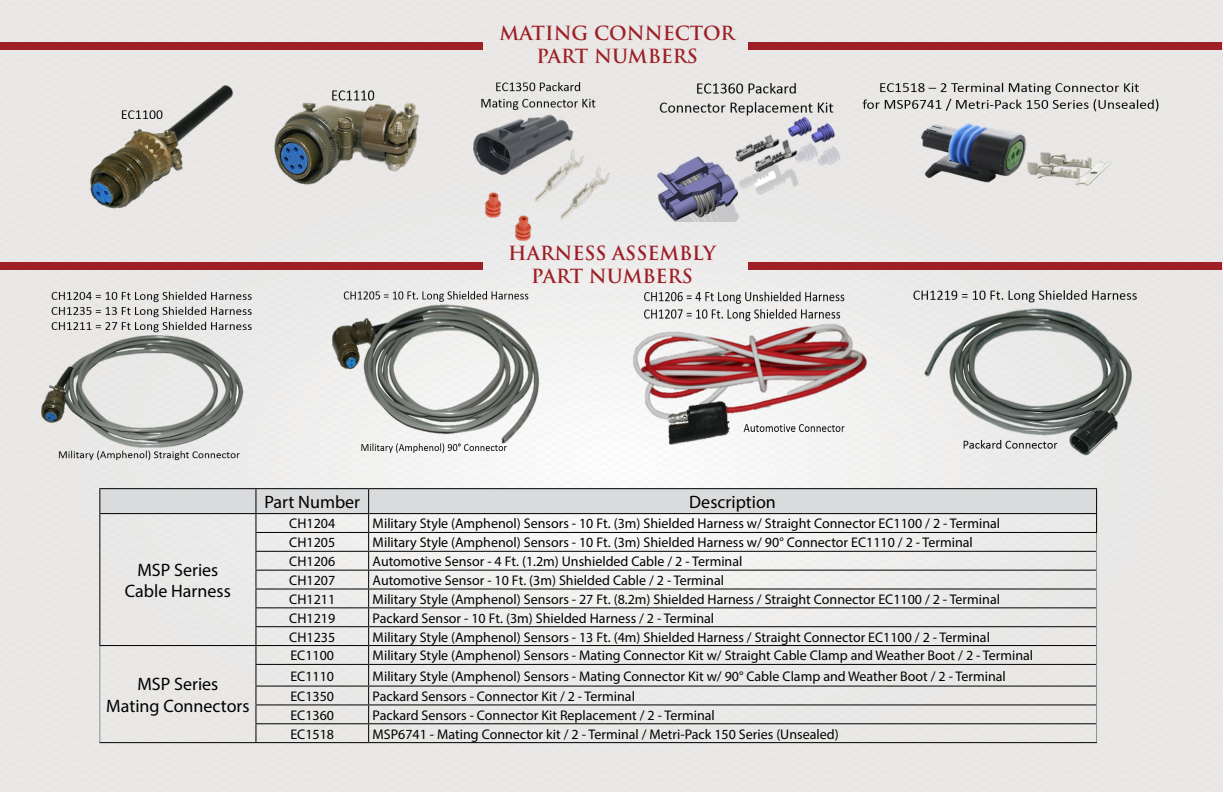
<style>
.page{position:relative;width:1224px;height:792px;background:#fff}
.page>*{position:absolute;margin:0;border:0;box-sizing:border-box;transform-origin:0 0}
.t1{font:700 19px/22.8px "Trajan Pro";color:#9f1f26;text-align:center}
.t2{font:18px/21.6px "Myriad Pro";color:#000;text-align:center}
.t3{font:14px "Myriad Pro";color:#000}
</style>
<div class="page">
<img style="left:0;top:0;width:1223px;height:792px">
<div style="left:0;top:42px;width:482px;height:8px;background:#9f1f26"></div>
<div style="left:748px;top:42px;width:474px;height:8px;background:#9f1f26"></div>
<img style="left:89px;top:84px;width:147px;height:125px">
<img style="left:272px;top:81px;width:149px;height:106px">
<img style="left:474px;top:74px;width:139px;height:172px">
<img style="left:658px;top:74px;width:187px;height:147px">
<div style="left:0;top:262px;width:482px;height:8px;background:#9f1f26"></div>
<div style="left:748px;top:262px;width:474px;height:8px;background:#9f1f26"></div>
<img style="left:36px;top:284px;width:223px;height:183px">
<img style="left:327px;top:283px;width:215px;height:177px">
<img style="left:626px;top:288px;width:247px;height:159px">
<img style="left:910px;top:281px;width:236px;height:179px">
<hr style="left:99px;top:742px;width:157px;height:1px;background:#000">
<hr style="left:256px;top:742px;width:113px;height:1px;background:#000">
<hr style="left:369px;top:742px;width:728px;height:1px;background:#000">
<hr style="left:99px;top:488px;width:157px;height:1px;background:#000">
<hr style="left:256px;top:488px;width:113px;height:1px;background:#000">
<hr style="left:369px;top:488px;width:728px;height:1px;background:#000">
<svg style="left:99px;top:489px;width:998px;height:253px;background:#dfdfde"></svg>
<img style="left:854px;top:74px;width:314px;height:117px">
<h1 class="t1" style="left:500px;top:22px;width:237px">MATING CONNECTOR<br>PART NUMBERS</h1>
<h1 class="t1" style="left:508px;top:242px;width:209px">HARNESS ASSEMBLY<br>PART NUMBERS</h1>
<p class="t2" style="left:125px;top:558px;width:107px">MSP Series<br>Cable Harness</p>
<p class="t2" style="left:106px;top:673px;width:145px">MSP Series<br>Mating Connectors</p>
<p class="t2" style="left:264px;top:491px;width:97px">Part Number</p>
<p class="t2" style="left:689px;top:491px;width:88px">Description</p>
<p class="t3" style="left:289px;top:515px;width:47px">CH1204</p>
<p class="t3" style="left:373px;top:515px;width:629px">Military Style (Amphenol) Sensors - 10 Ft. (3m) Shielded Harness w/ Straight Connector EC1100 / 2 - Terminal</p>
<p class="t3" style="left:289px;top:534px;width:47px">CH1205</p>
<p class="t3" style="left:373px;top:534px;width:602px">Military Style (Amphenol) Sensors - 10 Ft. (3m) Shielded Harness w/ 90° Connector EC1110 / 2 - Terminal</p>
<p class="t3" style="left:289px;top:553px;width:47px">CH1206</p>
<p class="t3" style="left:373px;top:553px;width:371px">Automotive Sensor - 4 Ft. (1.2m) Unshielded Cable / 2 - Terminal</p>
<p class="t3" style="left:289px;top:572px;width:47px">CH1207</p>
<p class="t3" style="left:373px;top:572px;width:353px">Automotive Sensor - 10 Ft. (3m) Shielded Cable / 2 - Terminal</p>
<p class="t3" style="left:289px;top:591px;width:47px">CH1211</p>
<p class="t3" style="left:373px;top:591px;width:629px">Military Style (Amphenol) Sensors - 27 Ft. (8.2m) Shielded Harness / Straight Connector EC1100 / 2 - Terminal</p>
<p class="t3" style="left:289px;top:609px;width:47px">CH1219</p>
<p class="t3" style="left:373px;top:609px;width:343px">Packard Sensor - 10 Ft. (3m) Shielded Harness / 2 - Terminal</p>
<p class="t3" style="left:289px;top:628px;width:47px">CH1235</p>
<p class="t3" style="left:373px;top:628px;width:619px">Military Style (Amphenol) Sensors - 13 Ft. (4m) Shielded Harness / Straight Connector EC1100 / 2 - Terminal</p>
<p class="t3" style="left:290px;top:647px;width:45px">EC1100</p>
<p class="t3" style="left:373px;top:647px;width:662px">Military Style (Amphenol) Sensors - Mating Connector Kit w/ Straight Cable Clamp and Weather Boot / 2 - Terminal</p>
<p class="t3" style="left:290px;top:667px;width:45px">EC1110</p>
<p class="t3" style="left:373px;top:667px;width:635px">Military Style (Amphenol) Sensors - Mating Connector Kit w/ 90° Cable Clamp and Weather Boot / 2 - Terminal</p>
<p class="t3" style="left:290px;top:688px;width:45px">EC1350</p>
<p class="t3" style="left:373px;top:688px;width:264px">Packard Sensors - Connector Kit / 2 - Terminal</p>
<p class="t3" style="left:290px;top:706px;width:45px">EC1360</p>
<p class="t3" style="left:373px;top:706px;width:344px">Packard Sensors - Connector Kit Replacement / 2 - Terminal</p>
<p class="t3" style="left:290px;top:725px;width:45px">EC1518</p>
<p class="t3" style="left:373px;top:725px;width:468px">MSP6741 - Mating Connector kit / 2 - Terminal / Metri-Pack 150 Series (Unsealed)</p>
</div>
